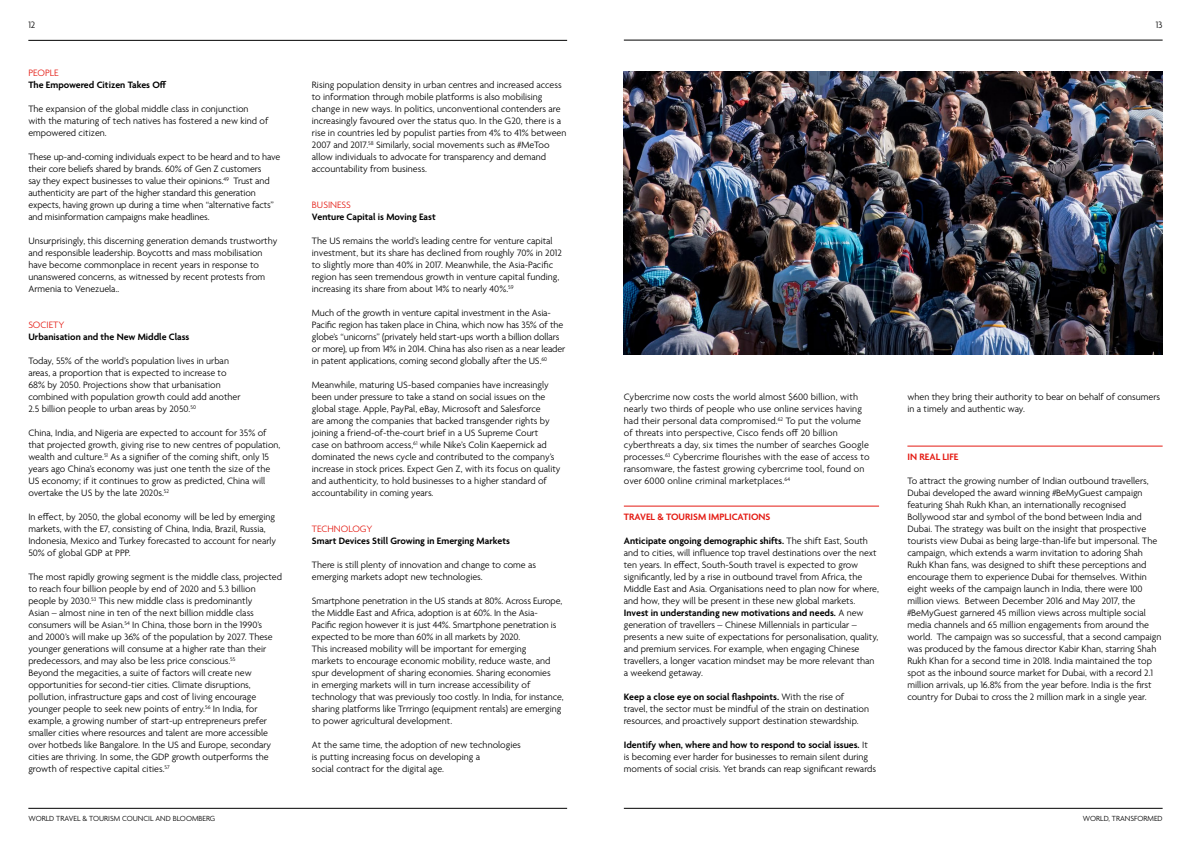
<style>
.page{position:relative;width:1191px;height:842px;background:#fff}
.page>*{position:absolute;margin:0;border:0;box-sizing:border-box;transform-origin:0 0}
.t1{font:300 10px/12px "Agenda";color:#000}
.t2{font:600 10px "Agenda";color:#000}
.t3{font:600 10px "Agenda";color:#e41b13}
.t4{font:300 10px "Agenda";color:#e41b13}
.t5{font:300 8px "Agenda";color:#000}
.s1{font-weight:600}
</style>
<div class="page">
<hr style="left:624px;top:506px;width:255px;height:1px;background:#e41b13">
<hr style="left:907px;top:446px;width:255px;height:1px;background:#e41b13">
<img style="left:624px;top:71px;width:538px;height:284px">
<hr style="left:624px;top:40px;width:538px;height:1px;background:#000">
<hr style="left:28px;top:40px;width:539px;height:1px;background:#000">
<hr style="left:624px;top:808px;width:538px;height:1px;background:#000">
<hr style="left:28px;top:808px;width:539px;height:1px;background:#000">
<p class="t1" style="left:28px;top:20px;width:9px">12</p>
<p class="t1" style="left:1155px;top:20px;width:8px">13</p>
<p class="t4" style="left:28px;top:68px;width:32px">PEOPLE</p>
<p class="t2" style="left:28px;top:80px;width:140px">The Empowered Citizen Takes Off</p>
<p class="t1" style="left:28px;top:104px;width:241px">The expansion of the global middle class in conjunction with the maturing of tech natives has fostered a new kind of empowered citizen.</p>
<p class="t1" style="left:28px;top:152px;width:253px">These up-and-coming individuals expect to be heard and to have their core beliefs shared by brands. 60% of Gen Z customers<br>say they expect businesses to value their opinions.<sup>49</sup> Trust and authenticity are part of the higher standard this generation expects, having grown up during a time when “alternative facts” and misinformation campaigns make headlines.</p>
<p class="t1" style="left:28px;top:236px;width:251px">Unsurprisingly, this discerning generation demands trustworthy and responsible leadership. Boycotts and mass mobilisation have become commonplace in recent years in response to unanswered concerns, as witnessed by recent protests from Armenia to Venezuela..</p>
<p class="t4" style="left:28px;top:320px;width:38px">SOCIETY</p>
<p class="t2" style="left:28px;top:332px;width:163px">Urbanisation and the New Middle Class</p>
<p class="t1" style="left:28px;top:356px;width:214px">Today, 55% of the world’s population lives in urban areas, a proportion that is expected to increase to 68% by 2050. Projections show that urbanisation combined with population growth could add another 2.5 billion people to urban areas by 2050.<sup>50</sup></p>
<p class="t1" style="left:28px;top:428px;width:253px">China, India, and Nigeria are expected to account for 35% of that projected growth, giving rise to new centres of population, wealth and culture.<sup>51</sup> As a signifier of the coming shift, only 15 years ago China’s economy was just one tenth the size of the US economy; if it continues to grow as predicted, China will overtake the US by the late 2020s.<sup>52</sup></p>
<p class="t1" style="left:28px;top:512px;width:249px">In effect, by 2050, the global economy will be led by emerging markets, with the E7, consisting of China, India, Brazil, Russia, Indonesia, Mexico and Turkey forecasted to account for nearly 50% of global GDP at PPP.</p>
<p class="t1" style="left:28px;top:572px;width:255px">The most rapidly growing segment is the middle class, projected to reach four billion people by end of 2020 and 5.3 billion people by 2030.<sup>53</sup> This new middle class is predominantly<br>Asian – almost nine in ten of the next billion middle class consumers will be Asian.<sup>54</sup> In China, those born in the 1990’s<br>and 2000’s will make up 36% of the population by 2027. These younger generations will consume at a higher rate than their predecessors, and may also be less price conscious.<sup>55<br></sup>Beyond the megacities, a suite of factors will create new opportunities for second-tier cities. Climate disruptions, pollution, infrastructure gaps and cost of living encourage younger people to seek new points of entry.<sup>56</sup> In India, for example, a growing number of start-up entrepreneurs prefer smaller cities where resources and talent are more accessible over hotbeds like Bangalore. In the US and Europe, secondary cities are thriving. In some, the GDP growth outperforms the growth of respective capital cities.<sup>57</sup></p>
<p class="t1" style="left:312px;top:80px;width:256px">Rising population density in urban centres and increased access to information through mobile platforms is also mobilising change in new ways. In politics, unconventional contenders are increasingly favoured over the status quo. In the G20, there is a rise in countries led by populist parties from 4% to 41% between 2007 and 2017.<sup>58</sup> Similarly, social movements such as #MeToo allow individuals to advocate for transparency and demand accountability from business.</p>
<p class="t4" style="left:312px;top:200px;width:40px">BUSINESS</p>
<p class="t2" style="left:312px;top:212px;width:125px">Venture Capital is Moving East</p>
<p class="t1" style="left:312px;top:236px;width:251px">The US remains the world’s leading centre for venture capital investment, but its share has declined from roughly 70% in 2012 to slightly more than 40% in 2017. Meanwhile, the Asia-Pacific region has seen tremendous growth in venture capital funding, increasing its share from about 14% to nearly 40%.<sup>59</sup></p>
<p class="t1" style="left:312px;top:308px;width:255px">Much of the growth in venture capital investment in the Asia-Pacific region has taken place in China, which now has 35% of the globe’s “unicorns” (privately held start-ups worth a billion dollars or more), up from 14% in 2014. China has also risen as a near leader in patent applications, coming second globally after the US.<sup>60</sup></p>
<p class="t1" style="left:312px;top:380px;width:250px">Meanwhile, maturing US-based companies have increasingly been under pressure to take a stand on social issues on the global stage. Apple, PayPal, eBay, Microsoft and Salesforce<br>are among the companies that backed transgender rights by joining a friend-of-the-court brief in a US Supreme Court<br>case on bathroom access,<sup>61</sup> while Nike’s Colin Kaepernick ad dominated the news cycle and contributed to the company’s increase in stock prices. Expect Gen Z, with its focus on quality and authenticity, to hold businesses to a higher standard of accountability in coming years.</p>
<p class="t4" style="left:312px;top:524px;width:62px">TECHNOLOGY</p>
<p class="t2" style="left:312px;top:536px;width:199px">Smart Devices Still Growing in Emerging Markets</p>
<p class="t1" style="left:312px;top:560px;width:226px">There is still plenty of innovation and change to come as emerging markets adopt new technologies.</p>
<p class="t1" style="left:312px;top:596px;width:253px">Smartphone penetration in the US stands at 80%. Across Europe, the Middle East and Africa, adoption is at 60%. In the Asia-Pacific region however it is just 44%. Smartphone penetration is expected to be more than 60% in all markets by 2020.<br>This increased mobility will be important for emerging<br>markets to encourage economic mobility, reduce waste, and spur development of sharing economies. Sharing economies<br>in emerging markets will in turn increase accessibility of technology that was previously too costly. In India, for instance, sharing platforms like Trrringo (equipment rentals) are emerging to power agricultural development.</p>
<p class="t1" style="left:312px;top:740px;width:210px">At the same time, the adoption of new technologies is putting increasing focus on developing a<br>social contract for the digital age.</p>
<p class="t1" style="left:624px;top:392px;width:247px">Cybercrime now costs the world almost $600 billion, with nearly two thirds of people who use online services having had their personal data compromised.<sup>62</sup> To put the volume of threats into perspective, Cisco fends off 20 billion cyberthreats a day, six times the number of searches Google processes.<sup>63</sup> Cybercrime flourishes with the ease of access to ransomware, the fastest growing cybercrime tool, found on over 6000 online criminal marketplaces.<sup>64</sup></p>
<p class="t3" style="left:624px;top:512px;width:148px">TRAVEL &amp; TOURISM IMPLICATIONS</p>
<p class="t1" style="left:624px;top:536px;width:256px"><span class="s1">Anticipate ongoing demographic shifts.</span> The shift East, South and to cities, will influence top travel destinations over the next ten years. In effect, South-South travel is expected to grow significantly, led by a rise in outbound travel from Africa, the Middle East and Asia. Organisations need to plan now for where, and how, they will be present in these new global markets.<br><span class="s1">Invest in understanding new motivations and needs.</span> A new generation of travellers – Chinese Millennials in particular – presents a new suite of expectations for personalisation, quality, and premium services. For example, when engaging Chinese travellers, a longer vacation mindset may be more relevant than a weekend getaway.</p>
<p class="t1" style="left:624px;top:692px;width:247px"><span class="s1">Keep a close eye on social flashpoints.</span> With the rise of travel, the sector must be mindful of the strain on destination resources, and proactively support destination stewardship.</p>
<p class="t1" style="left:624px;top:740px;width:254px"><span class="s1">Identify when, where and how to respond to social issues.</span> It<br>is becoming ever harder for businesses to remain silent during moments of social crisis. Yet brands can reap significant rewards</p>
<p class="t1" style="left:907px;top:392px;width:254px">when they bring their authority to bear on behalf of consumers in a timely and authentic way.</p>
<p class="t3" style="left:907px;top:452px;width:52px">IN REAL LIFE</p>
<p class="t1" style="left:907px;top:476px;width:255px">To attract the growing number of Indian outbound travellers, Dubai developed the award winning #BeMyGuest campaign featuring Shah Rukh Khan, an internationally recognised Bollywood star and symbol of the bond between India and Dubai. The strategy was built on the insight that prospective tourists view Dubai as being large-than-life but impersonal. The campaign, which extends a warm invitation to adoring Shah Rukh Khan fans, was designed to shift these perceptions and encourage them to experience Dubai for themselves. Within eight weeks of the campaign launch in India, there were 100 million views. Between December 2016 and May 2017, the #BeMyGuest garnered 45 million views across multiple social media channels and 65 million engagements from around the world. The campaign was so successful, that a second campaign was produced by the famous director Kabir Khan, starring Shah Rukh Khan for a second time in 2018. India maintained the top spot as the inbound source market for Dubai, with a record 2.1 million arrivals, up 16.8% from the year before. India is the first country for Dubai to cross the 2 million mark in a single year.</p>
<p class="t5" style="left:28px;top:815px;width:188px">WORLD TRAVEL &amp; TOURISM COUNCIL AND BLOOMBERG</p>
<p class="t5" style="left:1082px;top:815px;width:81px">WORLD, TRANSFORMED</p>
</div>
